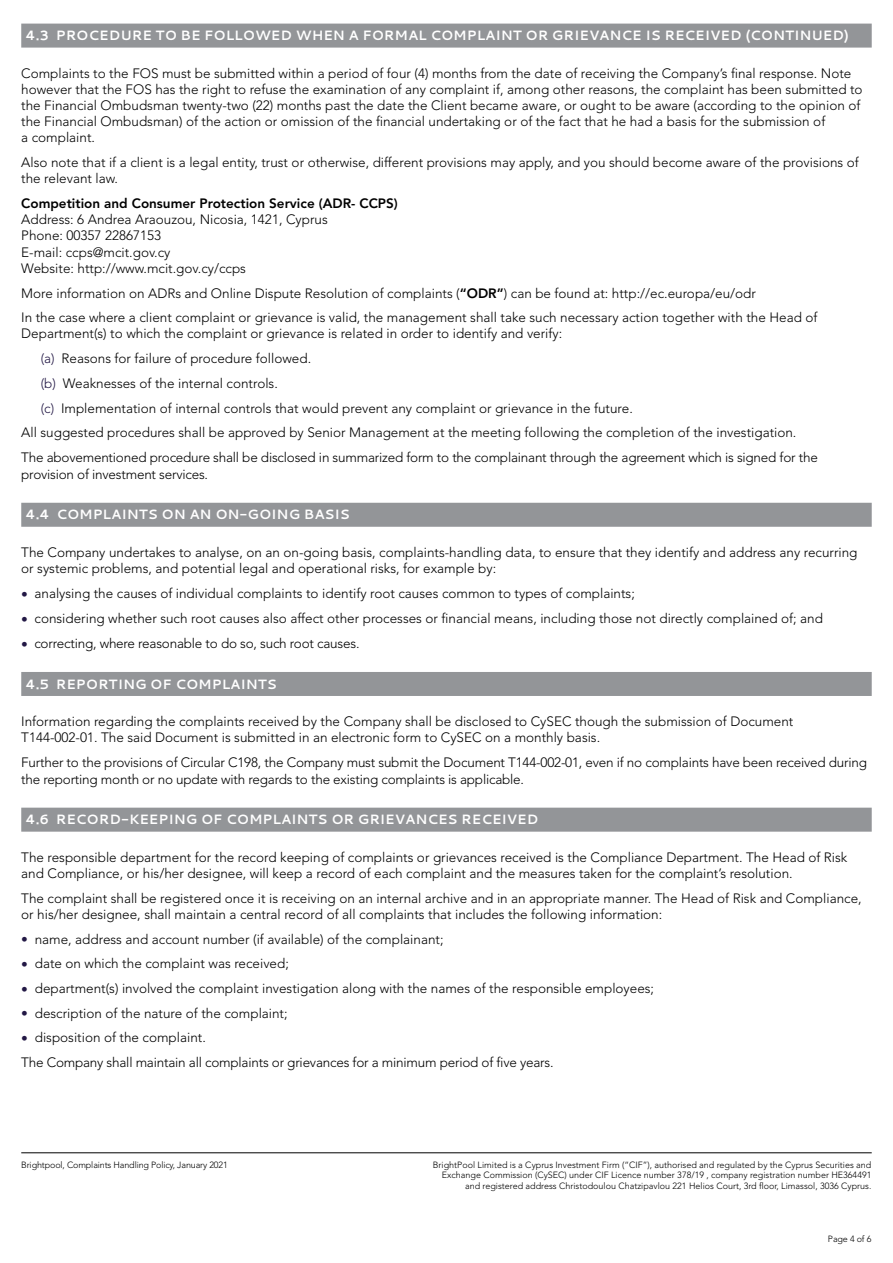
<style>
.page{position:relative;width:893px;height:1263px;background:#fff}
.page>*{position:absolute;margin:0;border:0;box-sizing:border-box;transform-origin:0 0}
.t1{font:300 13.5px/16.2px "Avenir LT Std";color:#000}
.t2{font:700 13.5px "Cantarell";color:#fff}
.t3{font:800 13.5px "Avenir LT Std";color:#000}
.t4{font:300 9px/10.5px "Avenir LT Std";color:#000;text-align:right}
.s1{font-weight:800}
.s2{color:#231845}
</style>
<div class="page">
<hr style="left:21px;top:1152px;width:851px;height:1px;background:#000">
<div style="left:21px;top:24px;width:851px;height:24px;background:#939598"></div>
<div style="left:21px;top:503px;width:851px;height:24px;background:#939598"></div>
<div style="left:21px;top:672px;width:851px;height:24px;background:#939598"></div>
<div style="left:21px;top:808px;width:851px;height:24px;background:#939598"></div>
<p class="t2" style="left:26px;top:26px;width:825px">4.3 PROCEDURE TO BE FOLLOWED WHEN A FORMAL COMPLAINT OR GRIEVANCE IS RECEIVED (CONTINUED)</p>
<p class="t1" style="left:21px;top:65px;width:843px">Complaints to the FOS must be submitted within a period of four (4) months from the date of receiving the Company’s final response. Note however that the FOS has the right to refuse the examination of any complaint if, among other reasons, the complaint has been submitted to the Financial Ombudsman twenty-two (22) months past the date the Client became aware, or ought to be aware (according to the opinion of the Financial Ombudsman) of the action or omission of the financial undertaking or of the fact that he had a basis for the submission of<br>a complaint.</p>
<p class="t1" style="left:21px;top:154px;width:839px">Also note that if a client is a legal entity, trust or otherwise, different provisions may apply, and you should become aware of the provisions of the relevant law.</p>
<p class="t3" style="left:21px;top:195px;width:378px">Competition and Consumer Protection Service (ADR- CCPS)</p>
<p class="t1" style="left:21px;top:212px;width:308px">Address: 6 Andrea Araouzou, Nicosia, 1421, Cyprus Phone: 00357 22867153<br>E-mail: ccps@mcit.gov.cy<br>Website: http://www.mcit.gov.cy/ccps</p>
<p class="t1" style="left:21px;top:281px;width:798px;line-height:24.8px">More information on ADRs and Online Dispute Resolution of complaints (<span class="s1">“ODR”</span>) can be found at: http://ec.europa/eu/odr<br>In the case where a client complaint or grievance is valid, the management shall take such necessary action together with the Head of</p>
<p class="t1" style="left:21px;top:326px;width:542px">Department(s) to which the complaint or grievance is related in order to identify and verify:</p>
<p class="t1" style="left:41px;top:350px;width:272px"><span class="s2">(a)</span> Reasons for failure of procedure followed.</p>
<p class="t1" style="left:41px;top:375px;width:239px"><span class="s2">(b)</span> Weaknesses of the internal controls.</p>
<p class="t1" style="left:41px;top:400px;width:594px"><span class="s2">(c)</span> Implementation of internal controls that would prevent any complaint or grievance in the future.</p>
<p class="t1" style="left:21px;top:425px;width:777px">All suggested procedures shall be approved by Senior Management at the meeting following the completion of the investigation.</p>
<p class="t1" style="left:21px;top:450px;width:798px">The abovementioned procedure shall be disclosed in summarized form to the complainant through the agreement which is signed for the</p>
<p class="t1" style="left:21px;top:466px;width:188px">provision of investment services.</p>
<p class="t2" style="left:26px;top:505px;width:326px">4.4 COMPLAINTS ON AN ON-GOING BASIS</p>
<p class="t1" style="left:21px;top:544px;width:838px">The Company undertakes to analyse, on an on-going basis, complaints-handling data, to ensure that they identify and address any recurring or systemic problems, and potential legal and operational risks, for example by:</p>
<p class="t1" style="left:21px;top:585px;width:615px"><span class="s2">•</span> analysing the causes of individual complaints to identify root causes common to types of complaints;</p>
<p class="t1" style="left:21px;top:610px;width:803px"><span class="s2">•</span> considering whether such root causes also affect other processes or financial means, including those not directly complained of; and</p>
<p class="t1" style="left:21px;top:635px;width:340px"><span class="s2">•</span> correcting, where reasonable to do so, such root causes.</p>
<p class="t2" style="left:26px;top:674px;width:253px">4.5 REPORTING OF COMPLAINTS</p>
<p class="t1" style="left:21px;top:713px;width:774px">Information regarding the complaints received by the Company shall be disclosed to CySEC though the submission of Document<br>T144-002-01. The said Document is submitted in an electronic form to CySEC on a monthly basis.</p>
<p class="t1" style="left:21px;top:754px;width:847px">Further to the provisions of Circular C198, the Company must submit the Document T144-002-01, even if no complaints have been received during the reporting month or no update with regards to the existing complaints is applicable.</p>
<p class="t2" style="left:26px;top:810px;width:514px">4.6 RECORD-KEEPING OF COMPLAINTS OR GRIEVANCES RECEIVED</p>
<p class="t1" style="left:21px;top:849px;width:828px">The responsible department for the record keeping of complaints or grievances received is the Compliance Department. The Head of Risk and Compliance, or his/her designee, will keep a record of each complaint and the measures taken for the complaint’s resolution.</p>
<p class="t1" style="left:21px;top:890px;width:842px">The complaint shall be registered once it is receiving on an internal archive and in an appropriate manner. The Head of Risk and Compliance, or his/her designee, shall maintain a central record of all complaints that includes the following information:</p>
<p class="t1" style="left:21px;top:931px;width:424px"><span class="s2">•</span> name, address and account number (if available) of the complainant;</p>
<p class="t1" style="left:21px;top:955px;width:269px"><span class="s2">•</span> date on which the complaint was received;</p>
<p class="t1" style="left:21px;top:980px;width:634px"><span class="s2">•</span> department(s) involved the complaint investigation along with the names of the responsible employees;</p>
<p class="t1" style="left:21px;top:1005px;width:268px"><span class="s2">•</span> description of the nature of the complaint;</p>
<p class="t1" style="left:21px;top:1025px;width:534px;line-height:25px"><span class="s2">•</span> disposition of the complaint.<br>The Company shall maintain all complaints or grievances for a minimum period of five years.</p>
<p class="t4" style="left:21px;top:1159px;width:208px">Brightpool, Complaints Handling Policy, January 2021</p>
<p class="t4" style="left:433px;top:1159px;width:440px">BrightPool Limited is a Cyprus Investment Firm (“CIF”), authorised and regulated by the Cyprus Securities and<br>Exchange Commission (CySEC) under CIF Licence number 378/19 , company registration number HE364491 and registered address Christodoulou Chatzipavlou 221 Helios Court, 3rd floor, Limassol, 3036 Cyprus.</p>
<p class="t4" style="left:828px;top:1233px;width:45px">Page 4 of 6</p>
</div>
